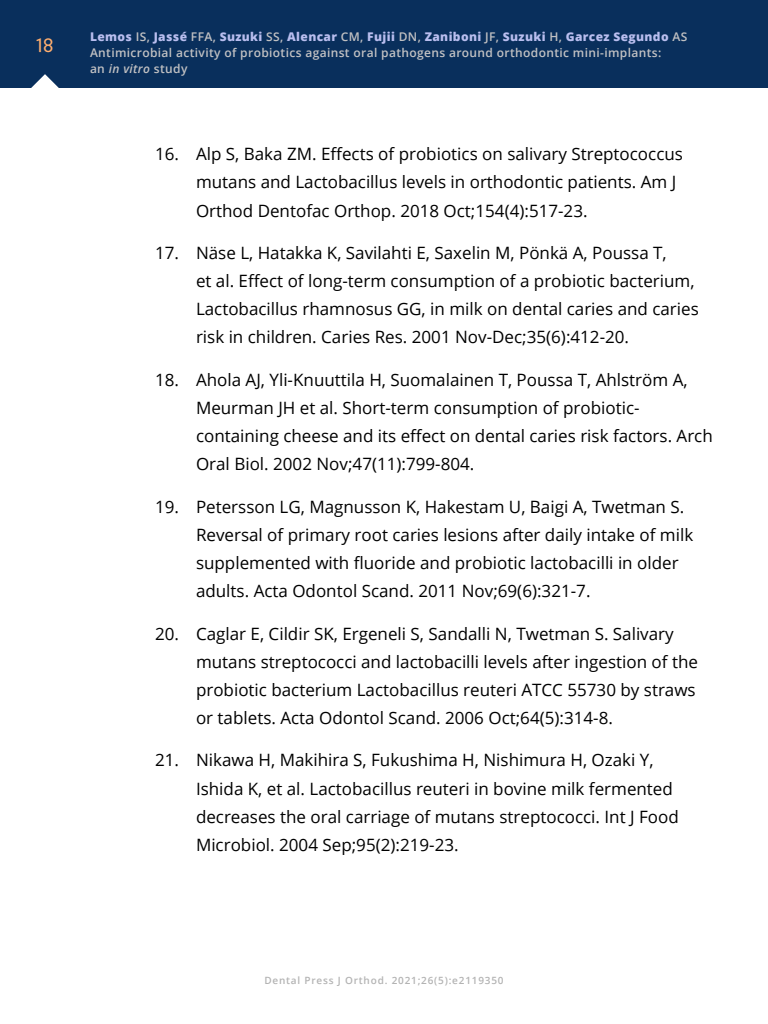
<style>
.page{position:relative;width:768px;height:1024px;background:#fff}
.page>*{position:absolute;margin:0;border:0;box-sizing:border-box;transform-origin:0 0}
.t1{font:500 18px "Semplicita Pro";color:#ffae6f}
.t2{font:17px/28.2px "Open Sans";color:#000}
.t3{font:600 12px/16px "Open Sans";letter-spacing:.03em;color:#c1c1c3}
.t4{font:600 10px "Open Sans";letter-spacing:.08em;color:#b3b3b3}
.s1{font-weight:800;color:#b9beef}
.s2{font-style:italic}
</style>
<div class="page">
<div style="left:0;top:0;width:768px;height:88px;background:#092f5c"></div>
<svg style="left:31px;top:74px;width:28px;height:14px"></svg>
<p class="t1" style="left:36px;top:33px;width:19px">18</p>
<p class="t3" style="left:90px;top:29px;width:599px"><span class="s1">Lemos</span> IS, <span class="s1">Jassé</span> FFA, <span class="s1">Suzuki</span> SS, <span class="s1">Alencar</span> CM, <span class="s1">Fujii</span> DN, <span class="s1">Zaniboni</span> JF, <span class="s1">Suzuki</span> H, <span class="s1">Garcez Segundo</span> AS<br>Antimicrobial activity of probiotics against oral pathogens around orthodontic mini-implants:<br>an <span class="s2">in vitro</span> study</p>
<p class="t2" style="left:196px;top:139px;width:488px;text-indent:-41px">16. Alp S, Baka ZM. Effects of probiotics on salivary Streptococcus mutans and Lactobacillus levels in orthodontic patients. Am J<br>Orthod Dentofac Orthop. 2018 Oct;154(4):517-23.</p>
<p class="t2" style="left:196px;top:238px;width:504px;text-indent:-41px">17. Näse L, Hatakka K, Savilahti E, Saxelin M, Pönkä A, Poussa T,<br>et al. Effect of long-term consumption of a probiotic bacterium, Lactobacillus rhamnosus GG, in milk on dental caries and caries risk in children. Caries Res. 2001 Nov-Dec;35(6):412-20.</p>
<p class="t2" style="left:196px;top:365px;width:518px;text-indent:-41px">18. Ahola AJ, Yli-Knuuttila H, Suomalainen T, Poussa T, Ahlström A, Meurman JH et al. Short-term consumption of probiotic&shy;containing cheese and its effect on dental caries risk factors. Arch Oral Biol. 2002 Nov;47(11):799-804.</p>
<p class="t2" style="left:196px;top:492px;width:499px;text-indent:-41px">19. Petersson LG, Magnusson K, Hakestam U, Baigi A, Twetman S.<br>Reversal of primary root caries lesions after daily intake of milk supplemented with fluoride and probiotic lactobacilli in older adults. Acta Odontol Scand. 2011 Nov;69(6):321-7.</p>
<p class="t2" style="left:196px;top:619px;width:504px;text-indent:-41px">20. Caglar E, Cildir SK, Ergeneli S, Sandalli N, Twetman S. Salivary mutans streptococci and lactobacilli levels after ingestion of the probiotic bacterium Lactobacillus reuteri ATCC 55730 by straws or tablets. Acta Odontol Scand. 2006 Oct;64(5):314-8.</p>
<p class="t2" style="left:196px;top:746px;width:484px;text-indent:-41px">21. Nikawa H, Makihira S, Fukushima H, Nishimura H, Ozaki Y, Ishida K, et al. Lactobacillus reuteri in bovine milk fermented decreases the oral carriage of mutans streptococci. Int J Food Microbiol. 2004 Sep;95(2):219-23.</p>
<p class="t4" style="left:264px;top:974px;width:241px">Dental Press J Orthod. 2021;26(5):e2119350</p>
</div>
